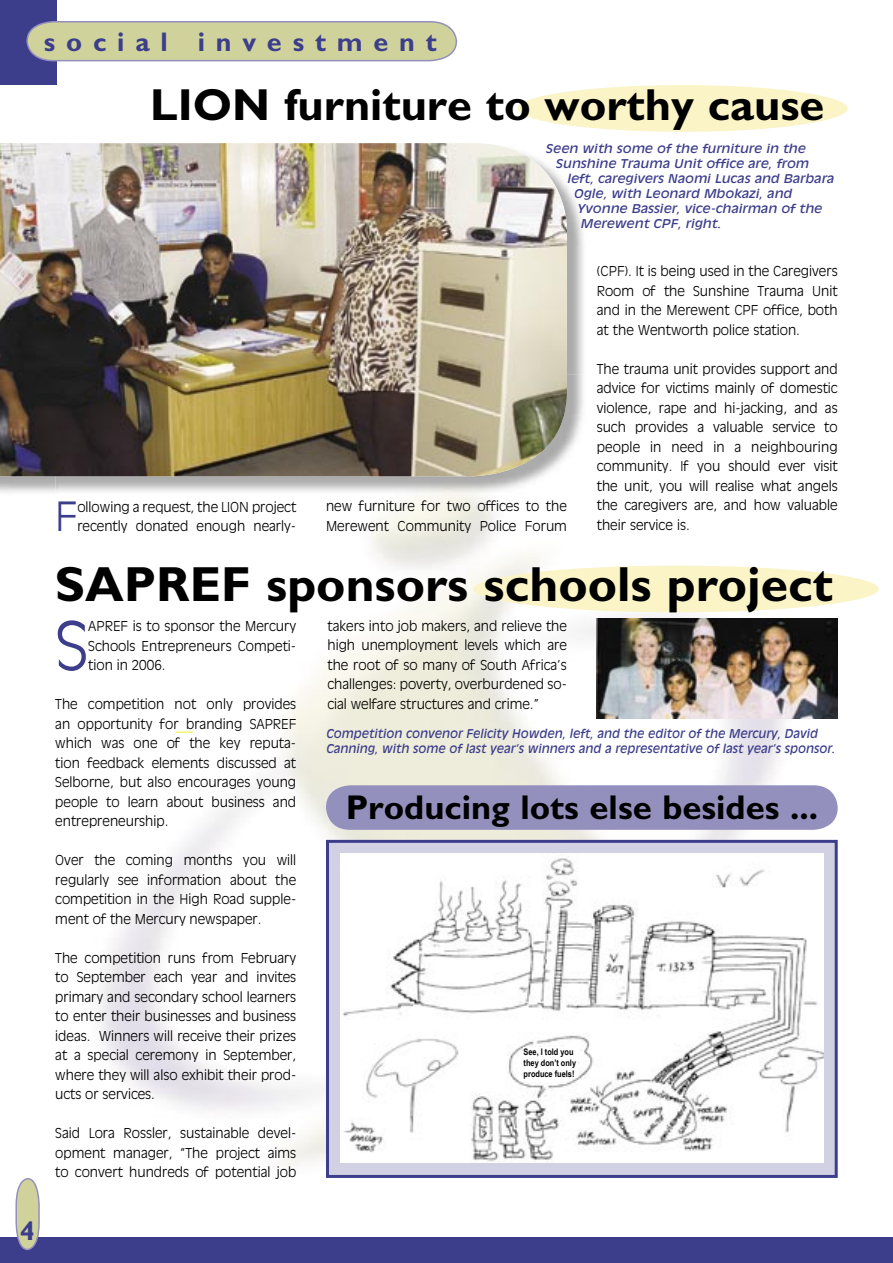
<style>
.page{position:relative;width:893px;height:1263px;background:#fff}
.page>*{position:absolute;margin:0;border:0;box-sizing:border-box;transform-origin:0 0}
.t1{font:300 66px "Antiquary 45";color:#3c3d8b}
.t2{font:700 49.5px "Guild 75";color:#000}
.t3{font:700 45px "Guild 75";color:#000}
.t4{font:300 39.75px "Antiquary 45";color:#3c3d8b}
.t5{font:700 34.5px "Guild 75";color:#000}
.t6{font:700 27px "Guild 75";letter-spacing:.4em;color:#3c3d8b}
.t7{font:300 13.5px/19.5px "Antiquary 45";color:#000;text-align:justify}
.t8{font:12px "Antiquary 56 Rom Ital";color:#3c3d8b;scale:1.11 1}
.t9{font:12px/15px "Antiquary 56 Rom Ital";color:#3c3d8b}
.t10{font:700 9px/10.8px "Arial Narrow";color:#000}
</style>
<div class="page">
<img style="left:99px;top:496px;width:724px;height:670px">
<div style="left:327px;top:841px;width:509px;height:335px;background:#d2d0e3"></div>
<hr style="left:326px;top:841px;width:3px;height:335px;background:#3c3d8b">
<hr style="left:327px;top:1175px;width:509px;height:3px;background:#3c3d8b">
<hr style="left:835px;top:841px;width:3px;height:335px;background:#3c3d8b">
<hr style="left:327px;top:840px;width:509px;height:3px;background:#3c3d8b">
<div style="left:473px;top:566px;width:406px;height:46px;background:#faf4c6;border-radius:50%"></div>
<div style="left:517px;top:85px;width:331px;height:47px;background:#faf4c6;border-radius:50%"></div>
<div style="left:0;top:1238px;width:893px;height:25px;background:#3c3d8b"></div>
<svg style="left:15px;top:1178px;width:25px;height:72px;background:#c2c3a9"></svg>
<div style="left:0;top:0;width:56px;height:85px;background:#3c3d8b"></div>
<svg style="left:26px;top:21px;width:431px;height:40px;background:#cacb9f"></svg>
<img style="left:0;top:187px;width:584px;height:306px">
<img style="left:55px;top:374px;width:529px;height:119px">
<img style="left:60px;top:446px;width:524px;height:50px">
<img style="left:0;top:143px;width:567px;height:333px">
<img style="left:597px;top:619px;width:240px;height:100px">
<img style="left:340px;top:853px;width:484px;height:309px">
<div style="left:326px;top:785px;width:512px;height:45px;background:#9390bd"></div>
<div style="left:519px;top:1051px;width:9px;height:28px;background:#fff"></div>
<div style="left:530px;top:1076px;width:30px;height:5px;background:#fff"></div>
<svg style="left:578px;top:1057px;width:4px;height:4px"></svg>
<div style="left:524px;top:1047px;width:54px;height:31px;background:#fff"></div>
<h3 class="t6" style="left:44px;top:26px;width:394px">social investment</h3>
<h3 class="t3" style="left:150px;top:78px;width:676px">LION furniture to worthy cause</h3>
<p class="t8" style="left:545px;top:142px;width:236px">Seen with some of the furniture in the</p>
<p class="t8" style="left:555px;top:157px;width:230px">Sunshine Trauma Unit office are, from</p>
<p class="t8" style="left:567px;top:172px;width:242px">left, caregivers Naomi Lucas and Barbara</p>
<p class="t8" style="left:574px;top:187px;width:198px">Ogle, with Leonard Mbokazi, and</p>
<p class="t8" style="left:577px;top:202px;width:222px">Yvonne Bassier, vice-chairman of the</p>
<p class="t8" style="left:580px;top:217px;width:128px">Merewent CPF, right.</p>
<h3 class="t4" style="left:55px;top:493px;width:24px">F</h3>
<p class="t7" style="left:77px;top:496px;width:220px">ollowing a request, the LION project recently donated enough nearly-</p>
<p class="t7" style="left:326px;top:496px;width:242px">new furniture for two offices to the<br>Merewent Community Police Forum</p>
<p class="t7" style="left:597px;top:261px;width:242px">(CPF). It is being used in the Caregivers Room of the Sunshine Trauma Unit and in the Merewent CPF office, both at the Wentworth police station.</p>
<p class="t7" style="left:597px;top:358px;width:242px">The trauma unit provides support and advice for victims mainly of domestic violence, rape and hi-jacking, and as such provides a valuable service to people in need in a neighbouring community. If you should ever visit the unit, you will realise what angels the caregivers are, and how valuable their service is.</p>
<h2 class="t2" style="left:55px;top:555px;width:779px">SAPREF sponsors schools project</h2>
<h1 class="t1" style="left:55px;top:607px;width:35px">S</h1>
<p class="t7" style="left:88px;top:616px;width:209px">APREF is to sponsor the Mercury Schools Entrepreneurs Competi&shy;tion in 2006.</p>
<p class="t7" style="left:55px;top:694px;width:242px">The competition not only provides an opportunity for branding SAPREF which was one of the key reputa&shy;tion feedback elements discussed at Selborne, but also encourages young people to learn about business and entrepreneurship.</p>
<p class="t7" style="left:55px;top:850px;width:242px">Over the coming months you will regularly see information about the competition in the High Road supple&shy;ment of the Mercury newspaper.</p>
<p class="t7" style="left:55px;top:947px;width:242px">The competition runs from February to September each year and invites primary and secondary school learners to enter their businesses and business ideas. Winners will receive their prizes at a special ceremony in September, where they will also exhibit their prod&shy;ucts or services.</p>
<p class="t7" style="left:55px;top:1123px;width:242px">Said Lora Rossler, sustainable devel&shy;opment manager, “The project aims to convert hundreds of potential job</p>
<p class="t7" style="left:327px;top:616px;width:241px">takers into job makers, and relieve the high unemployment levels which are the root of so many of South Africa’s challenges: poverty, overburdened so&shy;cial welfare structures and crime.”</p>
<p class="t9" style="left:326px;top:725px;width:511px">Competition convenor Felicity Howden, left, and the editor of the Mercury, David<br>Canning, with some of last year’s winners and a representative of last year’s sponsor.</p>
<h3 class="t5" style="left:346px;top:787px;width:474px">Producing lots else besides ...</h3>
<p class="t10" style="left:524px;top:1046px;width:54px">See, I told you they don’t only produce fuels!</p>
<h3 class="t6" style="left:20px;top:1215px;width:16px">4</h3>
</div>
